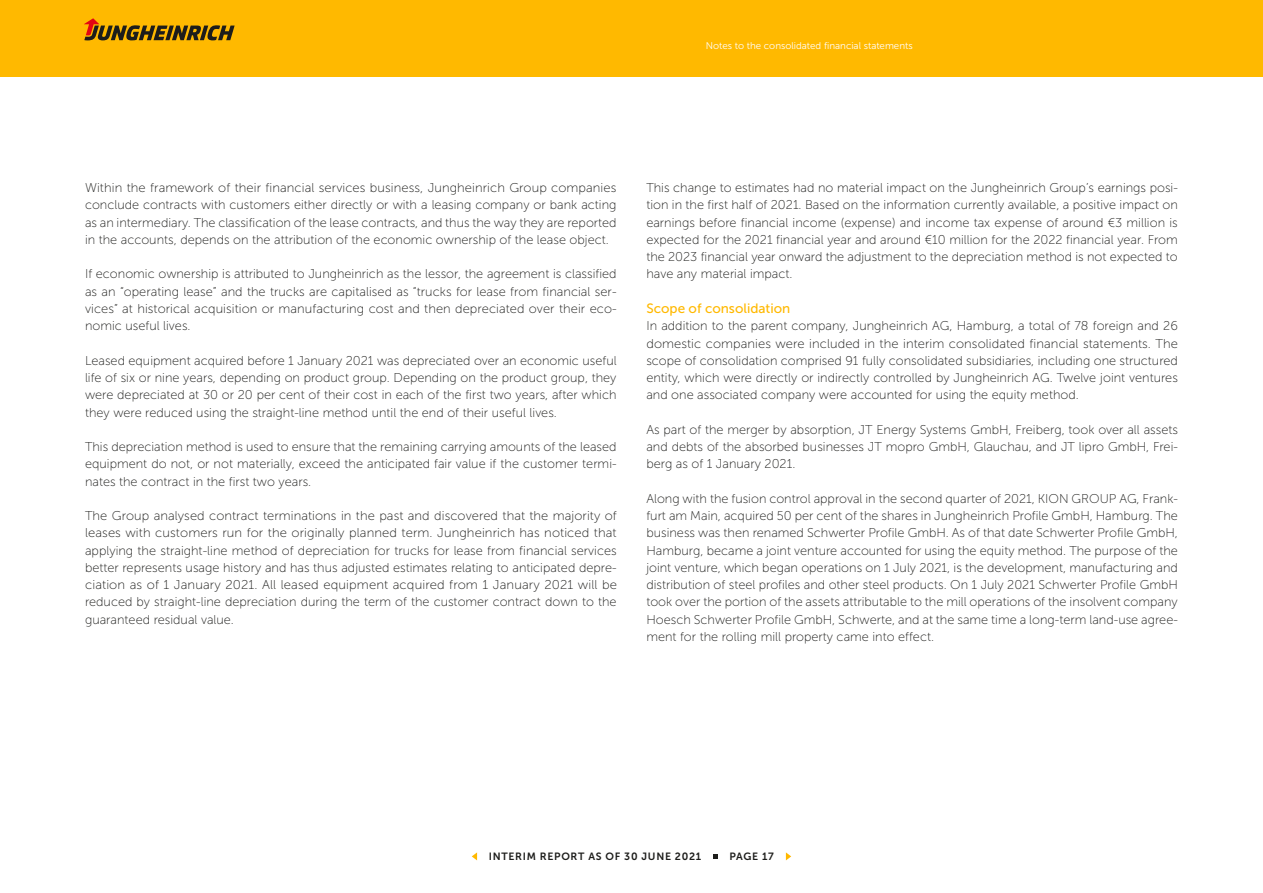
<style>
.page{position:relative;width:1263px;height:893px;background:#fff}
.page>*{position:absolute;margin:0;border:0;box-sizing:border-box;transform-origin:0 0}
.t1{font:13.5px "Museo JH Sans 500";color:#ffb900}
.t2{font:12.75px/17.2px "Museo JH Sans 100";color:#1d1d1b;text-align:justify}
.t3{font:10.5px "Museo JH Sans 700";letter-spacing:.065em;color:#1d1d1b}
.t4{font:9.75px "Museo JH Sans 300";color:#fff}
</style>
<div class="page">
<div style="left:0;top:0;width:1263px;height:77px;background:#ffb900"></div>
<svg style="left:472px;top:852px;width:5px;height:8px"></svg>
<svg style="left:713px;top:854px;width:4px;height:5px"></svg>
<svg style="left:786px;top:852px;width:5px;height:8px"></svg>
<svg style="left:84px;top:18px;width:151px;height:22px"></svg>
<p class="t4" style="left:706px;top:41px;width:208px">Notes to the consolidated financial statements</p>
<p class="t2" style="left:85px;top:179px;width:533px">Within the framework of their financial services business, Jungheinrich Group companies conclude contracts with customers either directly or with a leasing company or bank acting as an intermediary. The classification of the lease contracts, and thus the way they are reported in the accounts, depends on the attribution of the economic ownership of the lease object.</p>
<p class="t2" style="left:85px;top:266px;width:533px">If economic ownership is attributed to Jungheinrich as the lessor, the agreement is classified as an “operating lease” and the trucks are capitalised as “trucks for lease from financial ser&shy;vices” at historical acquisition or manufacturing cost and then depreciated over their eco&shy;nomic useful lives.</p>
<p class="t2" style="left:85px;top:352px;width:533px">Leased equipment acquired before 1 January 2021 was depreciated over an economic useful life of six or nine years, depending on product group. Depending on the product group, they were depreciated at 30 or 20 per cent of their cost in each of the first two years, after which they were reduced using the straight-line method until the end of their useful lives.</p>
<p class="t2" style="left:85px;top:438px;width:533px">This depreciation method is used to ensure that the remaining carrying amounts of the leased equipment do not, or not materially, exceed the anticipated fair value if the customer termi&shy;nates the contract in the first two years.</p>
<p class="t2" style="left:85px;top:507px;width:533px">The Group analysed contract terminations in the past and discovered that the majority of leases with customers run for the originally planned term. Jungheinrich has noticed that applying the straight-line method of depreciation for trucks for lease from financial services better represents usage history and has thus adjusted estimates relating to anticipated depre&shy;ciation as of 1 January 2021. All leased equipment acquired from 1 January 2021 will be reduced by straight-line depreciation during the term of the customer contract down to the guaranteed residual value.</p>
<p class="t2" style="left:646px;top:179px;width:533px">This change to estimates had no material impact on the Jungheinrich Group’s earnings posi&shy;tion in the first half of 2021. Based on the information currently available, a positive impact on earnings before financial income (expense) and income tax expense of around €3 million is expected for the 2021 financial year and around €10 million for the 2022 financial year. From the 2023 financial year onward the adjustment to the depreciation method is not expected to have any material impact.</p>
<p class="t1" style="left:646px;top:301px;width:145px">Scope of consolidation</p>
<p class="t2" style="left:646px;top:317px;width:533px">In addition to the parent company, Jungheinrich AG, Hamburg, a total of 78 foreign and 26 domestic companies were included in the interim consolidated financial statements. The scope of consolidation comprised 91 fully consolidated subsidiaries, including one structured entity, which were directly or indirectly controlled by Jungheinrich AG. Twelve joint ventures and one associated company were accounted for using the equity method.</p>
<p class="t2" style="left:646px;top:421px;width:533px">As part of the merger by absorption, JT Energy Systems GmbH, Freiberg, took over all assets and debts of the absorbed businesses JT mopro GmbH, Glauchau, and JT lipro GmbH, Frei&shy;berg as of 1 January 2021.</p>
<p class="t2" style="left:646px;top:490px;width:533px">Along with the fusion control approval in the second quarter of 2021, KION GROUP AG, Frank&shy;furt am Main, acquired 50 per cent of the shares in Jungheinrich Profile GmbH, Hamburg. The business was then renamed Schwerter Profile GmbH. As of that date Schwerter Profile GmbH, Hamburg, became a joint venture accounted for using the equity method. The purpose of the joint venture, which began operations on 1 July 2021, is the development, manufacturing and distribution of steel profiles and other steel products. On 1 July 2021 Schwerter Profile GmbH took over the portion of the assets attributable to the mill operations of the insolvent company Hoesch Schwerter Profile GmbH, Schwerte, and at the same time a long-term land-use agree&shy;ment for the rolling mill property came into effect.</p>
<p class="t3" style="left:489px;top:851px;width:214px">INTERIM REPORT AS OF 30 JUNE 2021</p>
<p class="t3" style="left:729px;top:851px;width:46px">PAGE 17</p>
</div>
